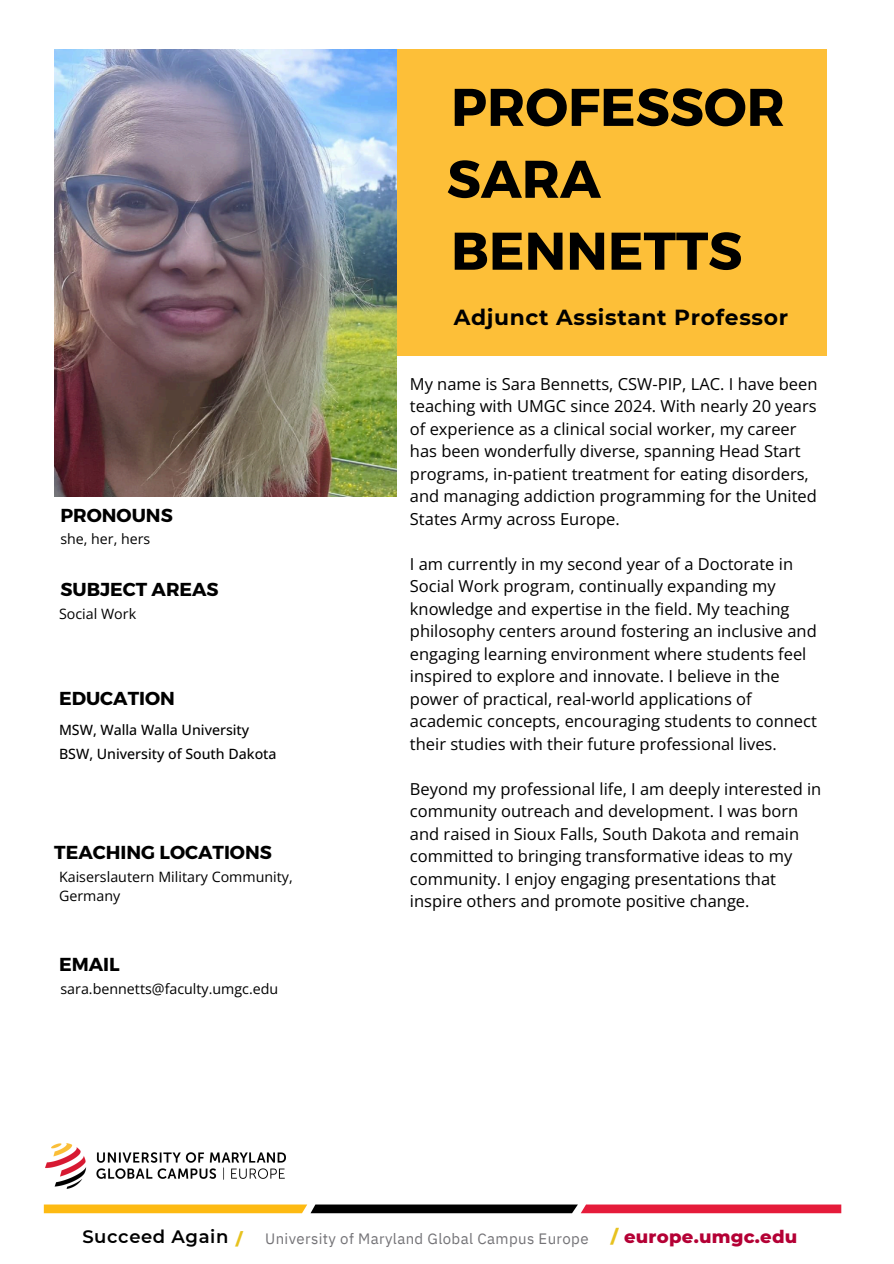
<style>
.page{position:relative;width:894px;height:1264px;background:#fff}
.page>*{position:absolute;margin:0;border:0;box-sizing:border-box;transform-origin:0 0}
.t1{font:700 52.95px "Montserrat";color:#000}
.t2{font:700 21.75px "Montserrat";letter-spacing:.03em;color:#000}
.t3{font:700 18.75px "Montserrat";color:#000}
.t4{font:800 18px "Montserrat";letter-spacing:.015em;color:#b40035}
.t5{font:600 18px "Montserrat";letter-spacing:.035em;color:#000}
.t6{font:16.5px/22.5px "Open Sans";color:#000}
.t7{font:800 16.5px "Montserrat";color:#e7c21f}
.t8{font:15px "IBM Plex Sans";letter-spacing:.025em;color:#747377}
.t9{font:14.25px/19.2px "Open Sans";color:#000}
.t10{font:500 14.25px/24.3px "Open Sans";color:#000}
.s1{color:#e7c21f}
</style>
<div class="page">
<div style="left:64px;top:49px;width:762px;height:306px;background:#fdbf38"></div>
<img style="left:54px;top:49px;width:342px;height:447px">
<svg style="left:44px;top:1204px;width:797px;height:9px;background:#a7552a"></svg>
<img style="left:45px;top:1143px;width:240px;height:45px">
<h4 class="t1" style="left:451px;top:73px;width:335px">PROFESSOR</h4>
<p class="t3" style="left:60px;top:503px;width:114px">PRONOUNS</p>
<h3 class="t9" style="left:60px;top:529px;width:91px">she, her, hers</h3>
<p class="t3" style="left:60px;top:577px;width:160px">SUBJECT AREAS</p>
<h3 class="t9" style="left:59px;top:604px;width:79px">Social Work</h3>
<h5 class="t3" style="left:59px;top:686px;width:117px">EDUCATION</h5>
<h5 class="t10" style="left:59px;top:717px;width:219px">MSW, Walla Walla University<br>BSW, University of South Dakota</h5>
<h5 class="t3" style="left:54px;top:840px;width:219px">TEACHING LOCATIONS</h5>
<h3 class="t9" style="left:59px;top:867px;width:235px">Kaiserslautern Military Community,<br>Germany</h3>
<h6 class="t3" style="left:59px;top:951px;width:62px">EMAIL</h6>
<h3 class="t9" style="left:60px;top:978px;width:219px">sara.bennetts@faculty.umgc.edu</h3>
<p class="t1" style="left:446px;top:144px;width:155px">SARA</p>
<p class="t1" style="left:451px;top:216px;width:293px">BENNETTS</p>
<h1 class="t2" style="left:453px;top:304px;width:336px">Adjunct Assistant Professor</h1>
<h1 class="t6" style="left:410px;top:372px;width:409px">My name is Sara Bennetts, CSW-PIP, LAC. I have been teaching with UMGC since 2024. With nearly 20 years of experience as a clinical social worker, my career has been wonderfully diverse, spanning Head Start programs, in-patient treatment for eating disorders, and managing addiction programming for the United States Army across Europe.</h1>
<h1 class="t6" style="left:410px;top:552px;width:408px">I am currently in my second year of a Doctorate in Social Work program, continually expanding my knowledge and expertise in the field. My teaching philosophy centers around fostering an inclusive and engaging learning environment where students feel inspired to explore and innovate. I believe in the power of practical, real-world applications of academic concepts, encouraging students to connect their studies with their future professional lives.</h1>
<h2 class="t6" style="left:410px;top:777px;width:413px">Beyond my professional life, I am deeply interested in community outreach and development. I was born and raised in Sioux Falls, South Dakota and remain committed to bringing transformative ideas to my community. I enjoy engaging presentations that inspire others and promote positive change.</h2>
<p class="t5" style="left:82px;top:1225px;width:147px">Succeed Again</p>
<h3 class="t7" style="left:236px;top:1229px;width:8px">/</h3>
<p class="t8" style="left:265px;top:1228px;width:325px">University of Maryland Global Campus Europe</p>
<p class="t4" style="left:610px;top:1225px;width:188px"><span class="s1">/</span> europe.umgc.edu</p>
</div>
